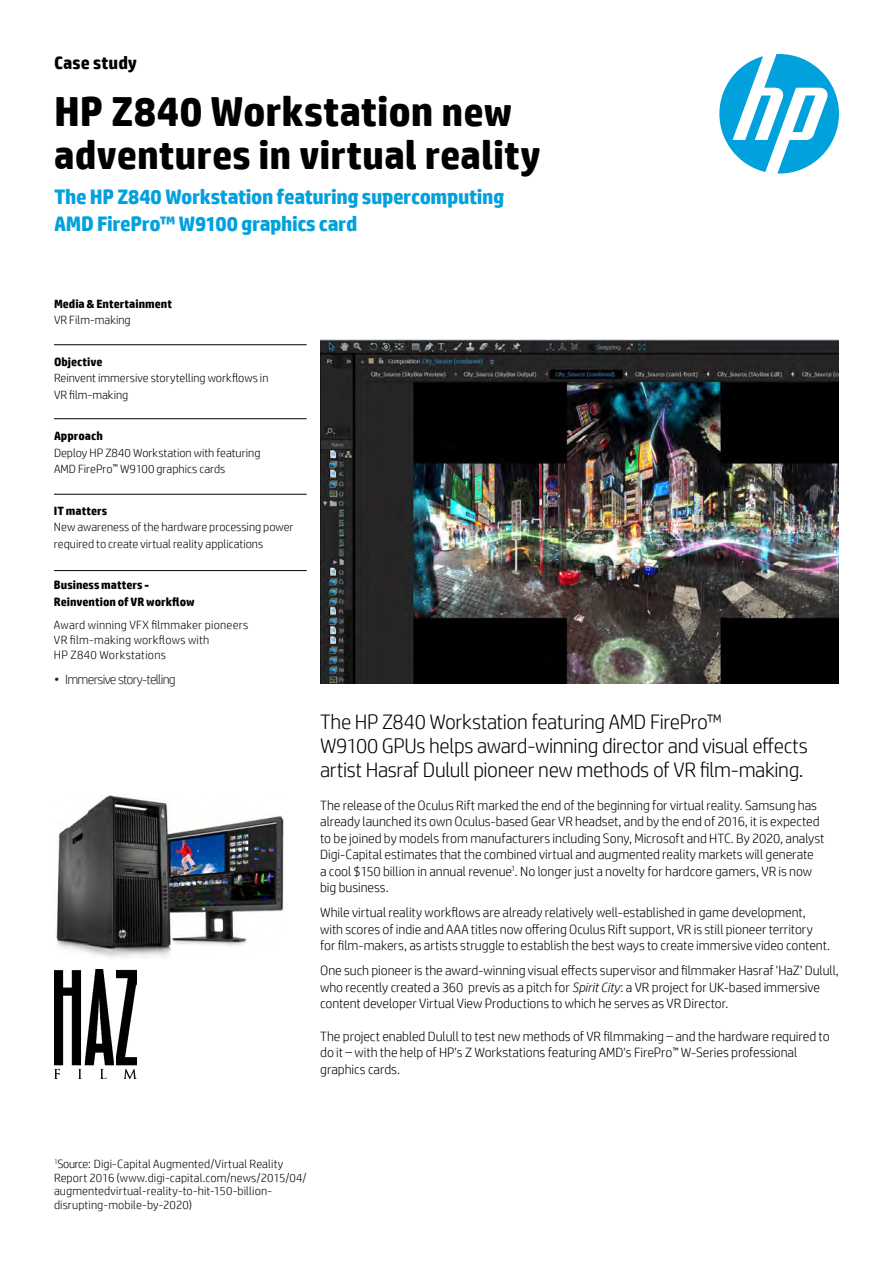
<style>
.page{position:relative;width:893px;height:1263px;background:#fff}
.page>*{position:absolute;margin:0;border:0;box-sizing:border-box;transform-origin:0 0}
.t1{font:700 42px "HP Simplified";color:#000}
.t2{font:700 40.5px "HP Simplified";color:#000}
.t3{font:300 21px/24px "HP Simplified";letter-spacing:-.02em;color:#000}
.t4{font:700 21px/27px "HP Simplified";letter-spacing:-.015em;color:#00a1dd}
.t5{font:700 18px "HP Simplified";letter-spacing:.005em;color:#000}
.t6{font:300 13.5px/16.5px "HP Simplified";letter-spacing:-.005em;color:#000}
.t7{font:300 13.5px "HP Simplified";letter-spacing:-.05em;color:#231f20}
.t8{font:300 12px/13.5px "HP Simplified";letter-spacing:.005em;color:#000}
.t9{font:700 12px/16.5px "HP Simplified";color:#000}
.s1{font-size:40.5px}
.s2{font-style:italic}
</style>
<div class="page">
<svg style="left:719px;top:54px;width:120px;height:120px"></svg>
<img style="left:320px;top:340px;width:519px;height:343px">
<img style="left:56px;top:795px;width:228px;height:164px">
<hr style="left:54px;top:344px;width:253px;height:1px;background:#000">
<hr style="left:54px;top:418px;width:253px;height:1px;background:#000">
<hr style="left:54px;top:494px;width:253px;height:1px;background:#000">
<hr style="left:54px;top:570px;width:253px;height:1px;background:#000">
<img style="left:54px;top:970px;width:82px;height:108px">
<h3 class="t5" style="left:54px;top:51px;width:85px">Case study</h3>
<h1 class="t1" style="left:54px;top:84px;width:460px">HP Z840 Workstation <span class="s1">new</span></h1>
<h2 class="t2" style="left:54px;top:129px;width:488px">adventures in virtual reality</h2>
<h3 class="t4" style="left:54px;top:183px;width:452px">The HP Z840 Workstation featuring supercomputing<br>AMD FirePro™ W9100 graphics card</h3>
<p class="t9" style="left:54px;top:295px;width:120px">Media &amp; Entertainment</p>
<p class="t8" style="left:54px;top:313px;width:78px">VR Film-making</p>
<p class="t9" style="left:54px;top:353px;width:50px">Objective</p>
<p class="t8" style="left:54px;top:369px;width:216px;line-height:16.5px">Reinvent immersive storytelling workflows in<br>VR film-making</p>
<p class="t9" style="left:54px;top:428px;width:50px">Approach</p>
<p class="t8" style="left:54px;top:444px;width:208px;line-height:16.5px">Deploy HP Z840 Workstation with featuring<br>AMD FirePro<sup>™</sup> W9100 graphics cards</p>
<p class="t9" style="left:54px;top:502px;width:55px">IT matters</p>
<p class="t8" style="left:54px;top:518px;width:241px;line-height:16.5px">New awareness of the hardware processing power required to create virtual reality applications</p>
<p class="t9" style="left:54px;top:577px;width:142px">Business matters -<br>Reinvention of VR workflow</p>
<p class="t8" style="left:54px;top:617px;width:196px;line-height:15px">Award winning VFX filmmaker pioneers<br>VR film-making workflows with<br>HP Z840 Workstations</p>
<p class="t7" style="left:54px;top:671px;width:123px">• Immersive story-telling</p>
<h3 class="t3" style="left:320px;top:709px;width:489px">The HP Z840 Workstation featuring AMD FirePro™<br>W9100 GPUs helps award-winning director and visual effects artist Hasraf Dulull pioneer new methods of VR film-making.</h3>
<p class="t6" style="left:320px;top:796px;width:506px">The release of the Oculus Rift marked the end of the beginning for virtual reality. Samsung has already launched its own Oculus-based Gear VR headset, and by the end of 2016, it is expected to be joined by models from manufacturers including Sony, Microsoft and HTC. By 2020, analyst Digi-Capital estimates that the combined virtual and augmented reality markets will generate<br>a cool $150 billion in annual revenue<sup>1</sup>. No longer just a novelty for hardcore gamers, VR is now big business.</p>
<p class="t6" style="left:320px;top:904px;width:511px">While virtual reality workflows are already relatively well-established in game development, with scores of indie and AAA titles now offering Oculus Rift support, VR is still pioneer territory for film-makers, as artists struggle to establish the best ways to create immersive video content.</p>
<p class="t6" style="left:320px;top:962px;width:520px">One such pioneer is the award-winning visual effects supervisor and filmmaker Hasraf 'HaZ' Dulull, who recently created a 360 previs as a pitch for <span class="s2">Spirit City</span>: a VR project for UK-based immersive content developer Virtual View Productions to which he serves as VR Director.</p>
<p class="t6" style="left:320px;top:1027px;width:511px">The project enabled Dulull to test new methods of VR filmmaking – and the hardware required to do it – with the help of HP's Z Workstations featuring AMD's FirePro<sup>™</sup> W-Series professional graphics cards.</p>
<p class="t8" style="left:54px;top:1157px;width:254px"><sup>1</sup>Source: Digi-Capital Augmented/Virtual Reality Report 2016 (www.digi-capital.com/news/2015/04/ augmentedvirtual-reality-to-hit-150-billion&shy;disrupting-mobile-by-2020)</p>
</div>
